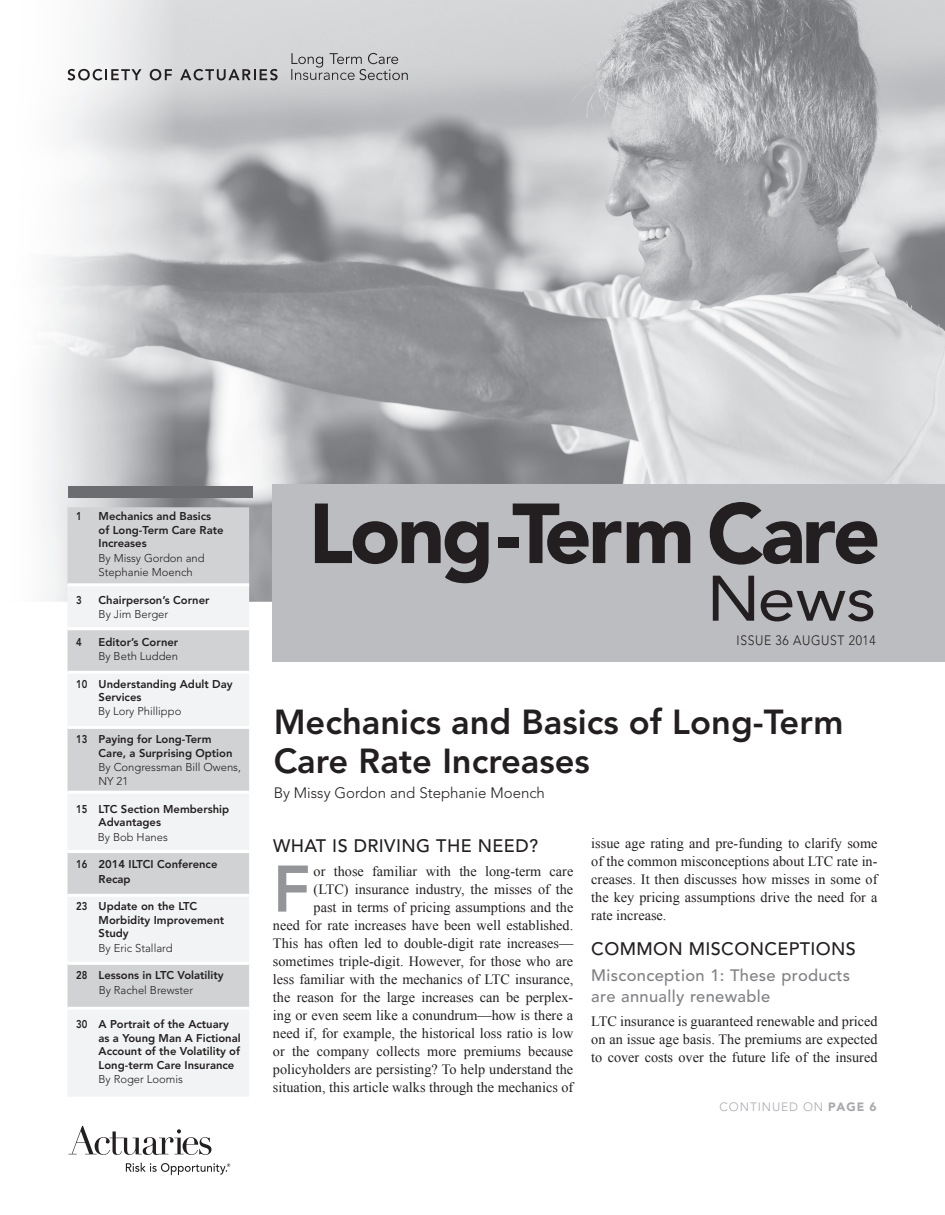
<style>
.page{position:relative;width:945px;height:1215px;background:#fff}
.page>*{position:absolute;margin:0;border:0;box-sizing:border-box;transform-origin:0 0}
.t1{font:900 84.15px "Avenir LT Std";letter-spacing:-.04em;color:#231f20}
.t2{font:800 65.1px "Avenir LT Std";color:#939598}
.t3{font:63.6px "Avenir LT Std";color:#231f20;scale:1.08 1}
.t4{font:800 34.5px/39px "Avenir LT Std";color:#231f20}
.t5{font:500 18px "Avenir LT Std";letter-spacing:.02em;color:#231f20}
.t6{font:500 16.5px/21px "Avenir LT Std";letter-spacing:.02em;color:#808285}
.t7{font:300 15px "Avenir LT Std";color:#231f20}
.t8{font:14.25px/18px "Times New Roman";color:#231f20;text-align:justify}
.t9{font:300 13.5px "Avenir LT Std";letter-spacing:.05em;color:#231f20;scale:.9 1}
.t10{font:300 12px "Avenir LT Std";letter-spacing:.075em;color:#a8a9ad}
.t11{font:800 11.25px/13.5px "Avenir LT Std";color:#231f20;scale:.85 1}
.t12{font:300 11.25px/14.2px "Avenir LT Std";color:#231f20}
.t13{font:800 11.25px/13.5px "Avenir LT Std";color:#231f20}
.s1{font-weight:900}
</style>
<div class="page">
<img style="left:44px;top:0;width:901px;height:601px">
<div style="left:272px;top:484px;width:673px;height:178px;background:#bcbdc0"></div>
<svg style="left:68px;top:1126px;width:144px;height:29px"></svg>
<svg style="left:126px;top:1163px;width:104px;height:12px"></svg>
<svg style="left:67px;top:69px;width:75px;height:11px"></svg>
<svg style="left:150px;top:69px;width:22px;height:11px"></svg>
<svg style="left:180px;top:69px;width:98px;height:11px"></svg>
<svg style="left:291px;top:53px;width:117px;height:27px;background:#b6b6b8"></svg>
<div style="left:68px;top:486px;width:184px;height:12px;background:#6c6d70"></div>
<div style="left:68px;top:507px;width:181px;height:76px;background:#d1d2d4"></div>
<svg style="left:68px;top:586px;width:181px;height:510px;fill:#f2f3f4"></svg>
<hr style="left:68px;top:583px;width:181px;height:3px;background:#fff">
<hr style="left:68px;top:627px;width:181px;height:3px;background:#fff">
<hr style="left:68px;top:671px;width:181px;height:3px;background:#fff">
<hr style="left:68px;top:726px;width:181px;height:3px;background:#fff">
<hr style="left:68px;top:791px;width:181px;height:3px;background:#fff">
<hr style="left:68px;top:850px;width:181px;height:3px;background:#fff">
<hr style="left:68px;top:894px;width:181px;height:3px;background:#fff">
<hr style="left:68px;top:962px;width:181px;height:3px;background:#fff">
<hr style="left:68px;top:1007px;width:181px;height:3px;background:#fff">
<p class="t11" style="left:76px;top:510px;width:8px">1</p>
<p class="t13" style="left:99px;top:510px;width:126px">Mechanics and Basics of Long-Term Care Rate<br>Increases</p>
<p class="t12" style="left:98px;top:551px;width:108px">By Missy Gordon and<br>Stephanie Moench</p>
<p class="t11" style="left:76px;top:593px;width:8px">3</p>
<p class="t13" style="left:99px;top:593px;width:113px">Chairperson’s Corner</p>
<p class="t12" style="left:99px;top:607px;width:71px">By Jim Berger</p>
<p class="t11" style="left:76px;top:635px;width:8px">4</p>
<p class="t13" style="left:99px;top:635px;width:81px">Editor’s Corner</p>
<p class="t12" style="left:98px;top:649px;width:81px">By Beth Ludden</p>
<p class="t11" style="left:99px;top:677px;width:159px;text-indent:-23px">10 Understanding Adult Day<br>Services</p>
<p class="t12" style="left:98px;top:704px;width:85px">By Lory Phillippo</p>
<p class="t11" style="left:99px;top:733px;width:159px;text-indent:-23px">13 Paying for Long-Term<br>Care, a Surprising Option</p>
<p class="t12" style="left:98px;top:760px;width:144px">By Congressman Bill Owens,<br>NY 21</p>
<p class="t11" style="left:99px;top:802px;width:155px;text-indent:-23px">15 LTC Section Membership<br>Advantages</p>
<p class="t12" style="left:98px;top:830px;width:72px">By Bob Hanes</p>
<p class="t11" style="left:99px;top:857px;width:141px;line-height:14.2px;text-indent:-23px">16 2014 ILTCI Conference<br>Recap</p>
<p class="t11" style="left:99px;top:900px;width:149px;text-indent:-23px">23 Update on the LTC<br>Morbidity Improvement<br>Study</p>
<p class="t12" style="left:98px;top:941px;width:76px">By Eric Stallard</p>
<p class="t11" style="left:76px;top:969px;width:175px">28 Lessons in LTC Volatility</p>
<p class="t12" style="left:99px;top:983px;width:96px">By Rachel Brewster</p>
<p class="t11" style="left:99px;top:1018px;width:169px;text-indent:-23px">30 A Portrait of the Actuary as a Young Man A Fictional<br>Account of the Volatility of<br>Long-term Care Insurance</p>
<p class="t12" style="left:98px;top:1072px;width:86px">By Roger Loomis</p>
<h1 class="t1" style="left:308px;top:483px;width:574px">Long-Term Care</h1>
<h3 class="t3" style="left:707px;top:562px;width:158px">News</h3>
<p class="t9" style="left:737px;top:633px;width:156px">ISSUE 36 AUGUST 2014</p>
<h3 class="t4" style="left:274px;top:702px;width:571px">Mechanics and Basics of Long-Term<br>Care Rate Increases</h3>
<p class="t7" style="left:274px;top:784px;width:273px">By Missy Gordon and Stephanie Moench</p>
<p class="t5" style="left:273px;top:836px;width:267px">WHAT IS DRIVING THE NEED?</p>
<h2 class="t2" style="left:273px;top:850px;width:39px">F</h2>
<p class="t8" style="left:273px;top:862px;width:302px;text-align:right">or those familiar with the long-term care<br>(LTC) insurance industry, the misses of the<br>past in terms of pricing assumptions and the<br>need for rate increases have been well established.<br>This has often led to double-digit rate increases— sometimes triple-digit. However, for those who are less familiar with the mechanics of LTC insurance, the reason for the large increases can be perplex&shy;ing or even seem like a conundrum—how is there a need if, for example, the historical loss ratio is low or the company collects more premiums because policyholders are persisting? To help understand the situation, this article walks through the mechanics of</p>
<p class="t8" style="left:591px;top:834px;width:288px">issue age rating and pre-funding to clarify some of the common misconceptions about LTC rate in&shy;creases. It then discusses how misses in some of the key pricing assumptions drive the need for a rate increase.</p>
<p class="t5" style="left:591px;top:938px;width:266px">COMMON MISCONCEPTIONS</p>
<p class="t6" style="left:591px;top:966px;width:260px">Misconception 1: These products are annually renewable</p>
<p class="t8" style="left:591px;top:1012px;width:288px">LTC insurance is guaranteed renewable and priced on an issue age basis. The premiums are expected to cover costs over the future life of the insured</p>
<p class="t10" style="left:720px;top:1099px;width:159px">CONTINUED ON <span class="s1">PAGE 6</span></p>
</div>
